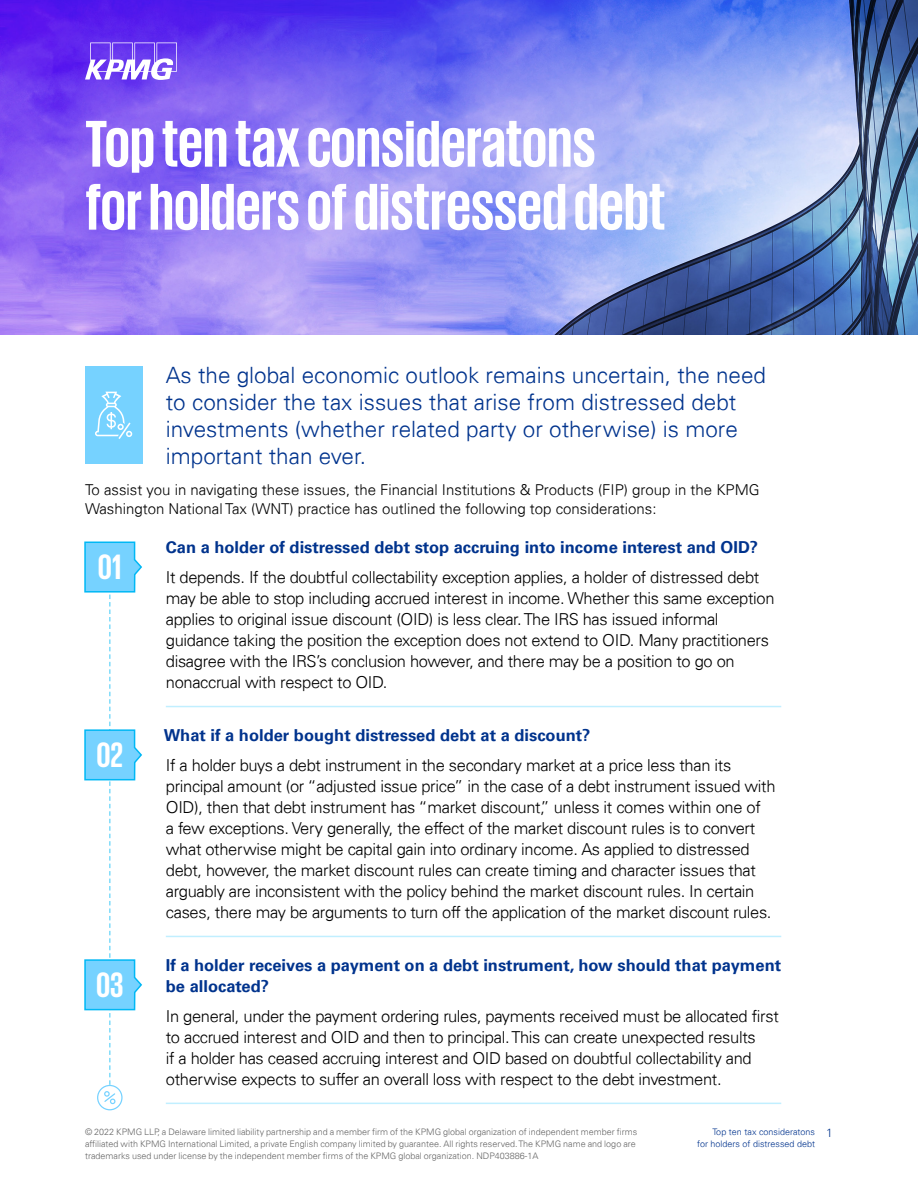
<style>
.page{position:relative;width:918px;height:1188px;background:#fff}
.page>*{position:absolute;margin:0;border:0;box-sizing:border-box;transform-origin:0 0}
.t1{font:700 67.5px/63px "KPMG";color:#fff}
.t2{font:700 36px "KPMG";color:#fff}
.t3{font:300 22.5px/27px "Univers 45";color:#00338d}
.t4{font:300 16.5px/21px "Univers 45";letter-spacing:-.02em;color:#000}
.t5{font:700 16.5px/21px "Univers 65";color:#00338d}
.t6{font:300 15px/19.5px "Univers 45";color:#000}
.t7{font:300 12px "Univers 45";color:#00338d}
.t8{font:300 9px/12px "Univers 45";color:#666}
.t9{font:300 9px/12px "Univers 45";color:#00338d;text-align:right}
</style>
<div class="page">
<img style="left:0;top:0;width:918px;height:334px">
<svg style="left:85px;top:43px;width:92px;height:37px"></svg>
<div style="left:85px;top:367px;width:57px;height:97px;background:#76d2ff"></div>
<svg style="left:95px;top:392px;width:37px;height:47px"></svg>
<hr style="left:166px;top:706px;width:615px;height:1px;background:#c1efff">
<hr style="left:166px;top:936px;width:615px;height:1px;background:#c1efff">
<hr style="left:166px;top:1103px;width:615px;height:1px;background:#c1efff">
<svg style="left:84px;top:541px;width:58px;height:569px"></svg>
<h1 class="t1" style="left:85px;top:110px;width:582px">Top ten tax consideratons for holders of distressed debt</h1>
<h3 class="t3" style="left:166px;top:362px;width:602px">As the global economic outlook remains uncertain, the need to consider the tax issues that arise from distressed debt investments (whether related party or otherwise) is more important than ever.</h3>
<p class="t6" style="left:85px;top:480px;width:676px">To assist you in navigating these issues, the Financial Institutions &amp; Products (FIP) group in the KPMG<br>Washington National Tax (WNT) practice has outlined the following top considerations:</p>
<p class="t5" style="left:166px;top:537px;width:594px">Can a holder of distressed debt stop accruing into income interest and OID?</p>
<p class="t4" style="left:166px;top:566px;width:610px">It depends. If the doubtful collectability exception applies, a holder of distressed debt may be able to stop including accrued interest in income. Whether this same exception applies to original issue discount (OID) is less clear. The IRS has issued informal guidance taking the position the exception does not extend to OID. Many practitioners disagree with the IRS’s conclusion however, and there may be a position to go on nonaccrual with respect to OID.</p>
<p class="t5" style="left:164px;top:725px;width:428px">What if a holder bought distressed debt at a discount?</p>
<p class="t4" style="left:166px;top:754px;width:611px">If a holder buys a debt instrument in the secondary market at a price less than its principal amount (or “adjusted issue price” in the case of a debt instrument issued with OID), then that debt instrument has “market discount,” unless it comes within one of<br>a few exceptions. Very generally, the effect of the market discount rules is to convert what otherwise might be capital gain into ordinary income. As applied to distressed debt, however, the market discount rules can create timing and character issues that arguably are inconsistent with the policy behind the market discount rules. In certain cases, there may be arguments to turn off the application of the market discount rules.</p>
<p class="t5" style="left:166px;top:955px;width:617px">If a holder receives a payment on a debt instrument, how should that payment be allocated?</p>
<p class="t4" style="left:166px;top:1005px;width:615px">In general, under the payment ordering rules, payments received must be allocated first to accrued interest and OID and then to principal. This can create unexpected results<br>if a holder has ceased accruing interest and OID based on doubtful collectability and otherwise expects to suffer an overall loss with respect to the debt investment.</p>
<h2 class="t2" style="left:98px;top:549px;width:25px">01</h2>
<h2 class="t2" style="left:96px;top:737px;width:28px">02</h2>
<h2 class="t2" style="left:96px;top:967px;width:29px">03</h2>
<p class="t8" style="left:85px;top:1126px;width:554px">© 2022 KPMG LLP, a Delaware limited liability partnership and a member firm of the KPMG global organization of independent member firms affiliated with KPMG International Limited, a private English company limited by guarantee. All rights reserved. The KPMG name and logo are trademarks used under license by the independent member firms of the KPMG global organization. NDP403886-1A</p>
<p class="t9" style="left:697px;top:1126px;width:119px">Top ten tax consideratons<br>for holders of distressed debt</p>
<p class="t7" style="left:826px;top:1125px;width:8px">1</p>
</div>
